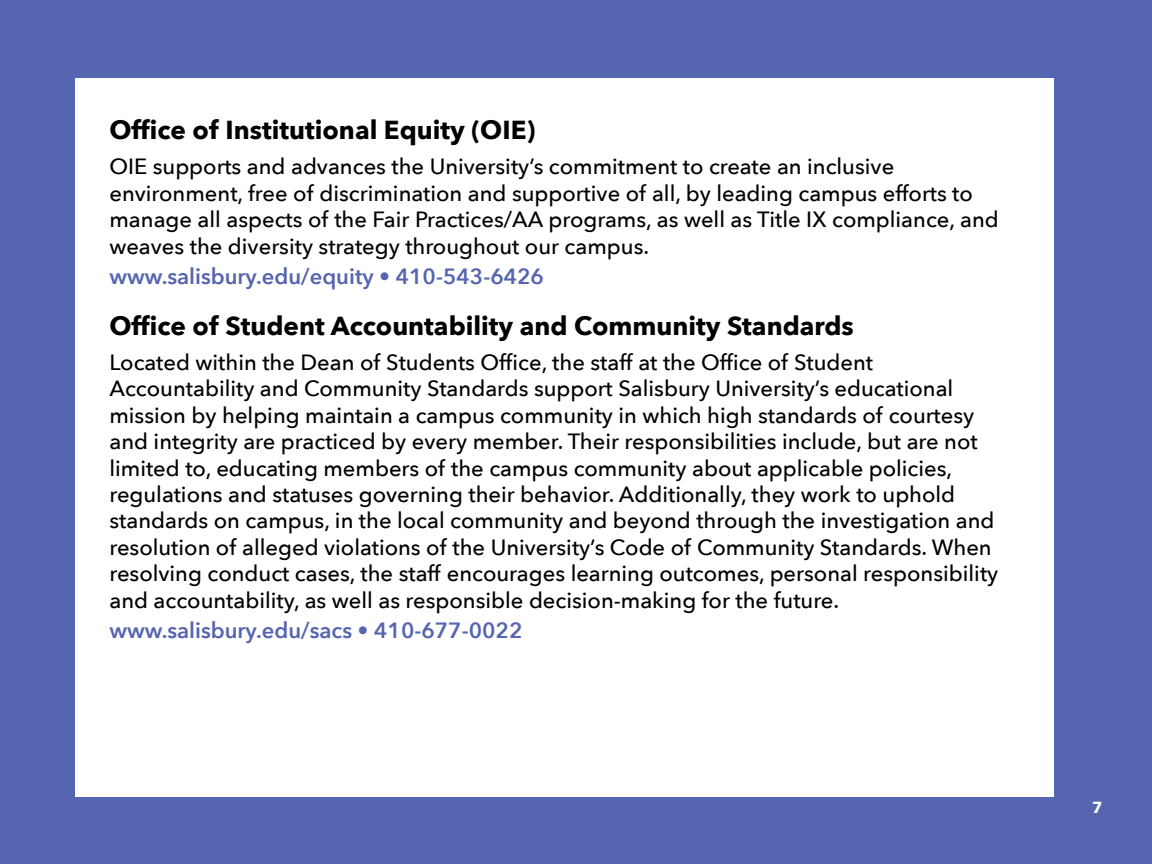
<style>
.page{position:relative;width:1152px;height:864px;background:#5565af}
.page>*{position:absolute;margin:0;border:0;box-sizing:border-box;transform-origin:0 0}
.t1{font:700 26px "Avenir Next";color:#000}
.t2{font:500 22px/26.4px "Avenir Next";color:#000}
.t3{font:600 22px "Avenir Next";color:#5565af}
.t4{font:700 16px "Avenir Next";color:#fff}
</style>
<div class="page">
<div style="left:75px;top:78px;width:979px;height:719px;background:#fff"></div>
<h3 class="t1" style="left:109px;top:107px;width:427px">Office of Institutional Equity (OIE)</h3>
<p class="t2" style="left:109px;top:153px;width:891px">OIE supports and advances the University’s commitment to create an inclusive environment, free of discrimination and supportive of all, by leading campus efforts to manage all aspects of the Fair Practices/AA programs, as well as Title IX compliance, and weaves the diversity strategy throughout our campus.</p>
<p class="t3" style="left:109px;top:258px;width:436px">www.salisbury.edu/equity • 410-543-6426</p>
<h3 class="t1" style="left:109px;top:303px;width:746px">Office of Student Accountability and Community Standards</h3>
<p class="t2" style="left:109px;top:348px;width:845px">Located within the Dean of Students Office, the staff at the Office of Student<br>Accountability and Community Standards support Salisbury University’s educational</p>
<p class="t2" style="left:109px;top:401px;width:887px">mission by helping maintain a campus community in which high standards of courtesy and integrity are practiced by every member. Their responsibilities include, but are not limited to, educating members of the campus community about applicable policies, regulations and statuses governing their behavior. Additionally, they work to uphold standards on campus, in the local community and beyond through the investigation and</p>
<p class="t2" style="left:109px;top:533px;width:884px">resolution of alleged violations of the University’s Code of Community Standards. When</p>
<p class="t2" style="left:109px;top:560px;width:890px">resolving conduct cases, the staff encourages learning outcomes, personal responsibility and accountability, as well as responsible decision-making for the future.</p>
<p class="t3" style="left:109px;top:612px;width:415px">www.salisbury.edu/sacs • 410-677-0022</p>
<p class="t4" style="left:1092px;top:794px;width:12px">7</p>
</div>
